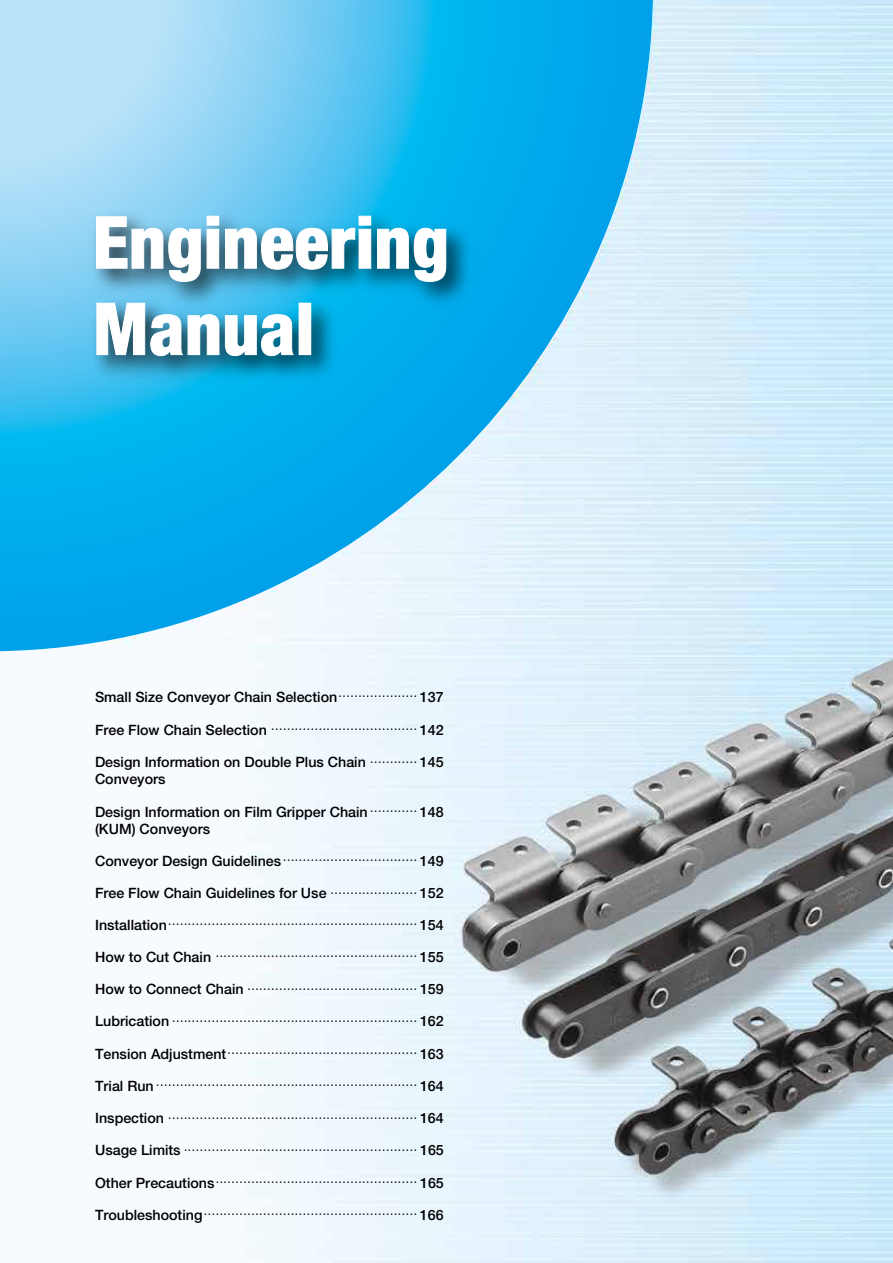
<style>
.page{position:relative;width:893px;height:1263px;background:#fff}
.page>*{position:absolute;margin:0;border:0;box-sizing:border-box;transform-origin:0 0}
.t1{font:800 condensed 72px/86.4px "Helvetica Neue LT Std";color:#fff}
.t2{font:300 14.25px/27.8px "Helvetica Neue LT Std";color:#000}
.t3{font:500 14.25px/17.1px "Helvetica Neue LT Std";color:#000}
.s1{font-weight:500}
</style>
<div class="page">
<img style="left:246px;top:0;width:647px;height:1263px">
<svg style="left:0;top:0;width:653px;height:651px;background:#67caf2"></svg>
<img style="left:80px;top:196px;width:421px;height:208px">
<svg style="left:96px;top:216px;width:105px;height:66px;background:#6b9cb4"></svg>
<svg style="left:207px;top:216px;width:12px;height:53px"></svg>
<img style="left:225px;top:216px;width:146px;height:54px">
<svg style="left:377px;top:228px;width:69px;height:54px;background:#1e81a2"></svg>
<svg style="left:96px;top:303px;width:123px;height:53px;background:#5294af"></svg>
<svg style="left:225px;top:314px;width:69px;height:42px;background:#328eab"></svg>
<h1 class="t1" style="left:93px;top:198px;width:358px">Engineering<br>Manual</h1>
<p class="t3" style="left:95px;top:688px;width:244px">Small Size Conveyor Chain Selection</p>
<p class="t3" style="left:95px;top:721px;width:173px">Free Flow Chain Selection</p>
<p class="t3" style="left:95px;top:753px;width:272px">Design Information on Double Plus Chain<br>Conveyors</p>
<p class="t3" style="left:95px;top:803px;width:274px">Design Information on Film Gripper Chain (KUM) Conveyors</p>
<p class="t3" style="left:95px;top:852px;width:188px">Conveyor Design Guidelines</p>
<p class="t3" style="left:95px;top:884px;width:233px">Free Flow Chain Guidelines for Use</p>
<p class="t3" style="left:95px;top:916px;width:73px">Installation</p>
<p class="t3" style="left:95px;top:948px;width:118px">How to Cut Chain</p>
<p class="t3" style="left:95px;top:980px;width:150px">How to Connect Chain</p>
<p class="t3" style="left:95px;top:1013px;width:76px">Lubrication</p>
<p class="t3" style="left:95px;top:1045px;width:133px">Tension Adjustment</p>
<p class="t3" style="left:95px;top:1077px;width:60px">Trial Run</p>
<p class="t3" style="left:95px;top:1109px;width:70px">Inspection</p>
<p class="t3" style="left:95px;top:1142px;width:87px">Usage Limits</p>
<p class="t2" style="left:95px;top:1168px;width:350px"><span class="s1">Other Precautions<br>Troubleshooting</span>...................................................... <span class="s1">166</span></p>
<p class="t2" style="left:338px;top:678px;width:107px">.................... <span class="s1">137</span></p>
<p class="t2" style="left:271px;top:711px;width:174px">..................................... <span class="s1">142</span></p>
<p class="t2" style="left:370px;top:743px;width:75px">............ <span class="s1">145</span></p>
<p class="t2" style="left:370px;top:793px;width:75px">............ <span class="s1">148</span></p>
<p class="t2" style="left:283px;top:842px;width:162px">.................................. <span class="s1">149</span></p>
<p class="t2" style="left:330px;top:874px;width:115px">...................... <span class="s1">152</span></p>
<p class="t2" style="left:168px;top:906px;width:277px">............................................................... <span class="s1">154</span></p>
<p class="t2" style="left:215px;top:938px;width:230px">................................................... <span class="s1">155</span></p>
<p class="t2" style="left:247px;top:970px;width:198px">........................................... <span class="s1">159</span></p>
<p class="t2" style="left:172px;top:1003px;width:273px">.............................................................. <span class="s1">162</span></p>
<p class="t2" style="left:227px;top:1035px;width:218px">................................................ <span class="s1">163</span></p>
<p class="t2" style="left:156px;top:1067px;width:289px">.................................................................. <span class="s1">164</span></p>
<p class="t2" style="left:168px;top:1099px;width:277px">............................................................... <span class="s1">164</span></p>
<p class="t2" style="left:184px;top:1132px;width:262px">........................................................... <span class="s1">165</span></p>
<p class="t2" style="left:215px;top:1164px;width:230px">................................................... <span class="s1">165</span></p>
</div>
